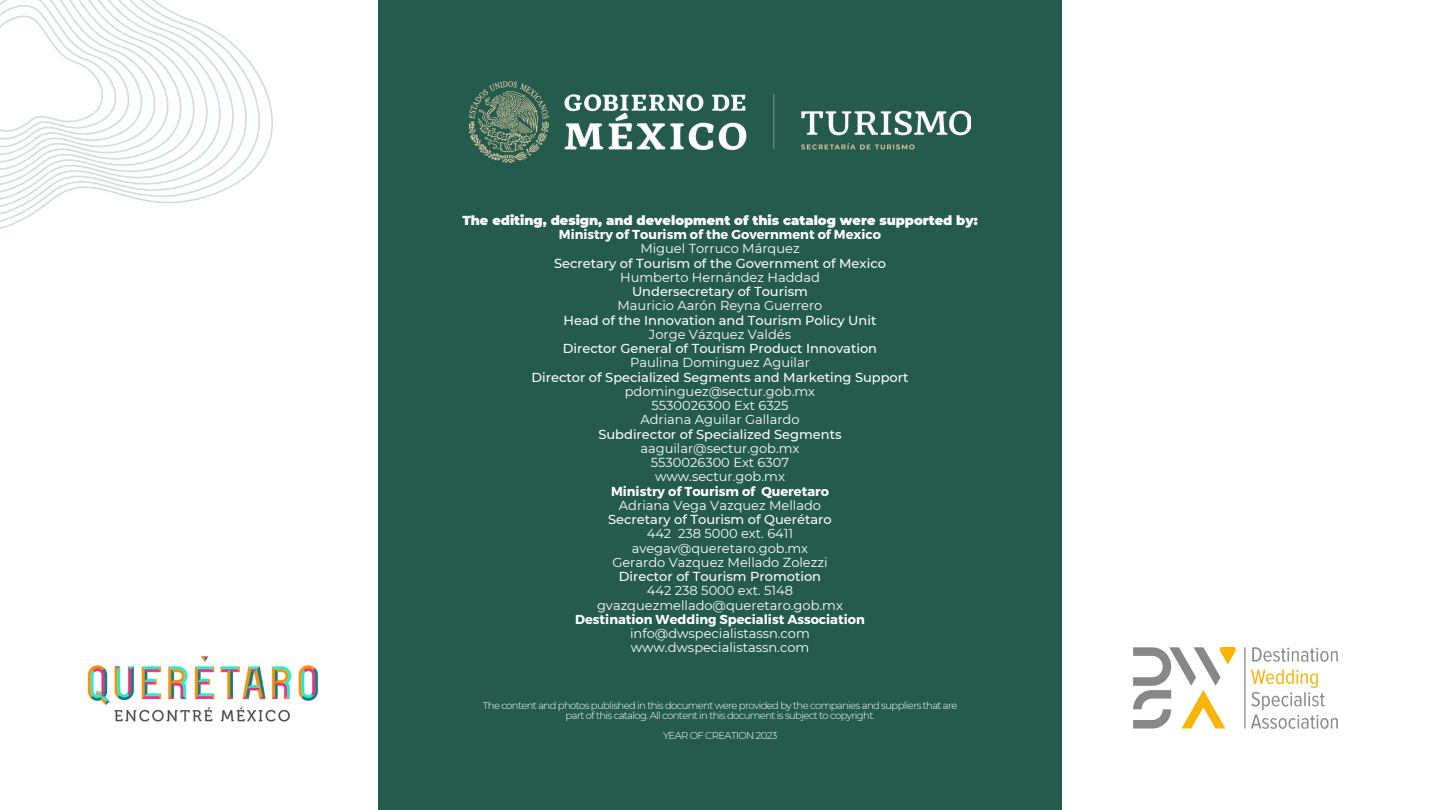
<style>
.page{position:relative;width:1440px;height:810px;background:#fff}
.page>*{position:absolute;margin:0;border:0;box-sizing:border-box;transform-origin:0 0}
.t1{font:13px "Montserrat";color:#fff}
.t2{font:500 13px "Montserrat";color:#fff}
.t3{font:700 13px "Montserrat";color:#fff}
.t4{font:900 13px "Montserrat";color:#fff}
.t5{font:300 10px/9.8px "Montserrat";letter-spacing:-.06em;color:#fff;text-align:center}
</style>
<div class="page">
<div style="left:378px;top:0;width:684px;height:810px;background:#245b4d"></div>
<img style="left:87px;top:656px;width:232px;height:66px">
<img style="left:469px;top:81px;width:501px;height:82px">
<svg style="left:0;top:0;width:273px;height:229px"></svg>
<img style="left:1133px;top:647px;width:205px;height:82px">
<p class="t4" style="left:462px;top:212px;width:517px">The editing, design, and development of this catalog were supported by:</p>
<p class="t3" style="left:559px;top:226px;width:324px">Ministry of Tourism of the Government of Mexico</p>
<p class="t1" style="left:640px;top:241px;width:161px">Miguel Torruco Márquez</p>
<p class="t2" style="left:554px;top:255px;width:334px">Secretary of Tourism of the Government of Mexico</p>
<p class="t1" style="left:620px;top:269px;width:201px">Humberto Hernández Haddad</p>
<p class="t2" style="left:632px;top:284px;width:177px">Undersecretary of Tourism</p>
<p class="t1" style="left:618px;top:298px;width:206px">Mauricio Aarón Reyna Guerrero</p>
<p class="t2" style="left:564px;top:312px;width:314px">Head of the Innovation and Tourism Policy Unit</p>
<p class="t1" style="left:649px;top:326px;width:144px">Jorge Vázquez Valdés</p>
<p class="t2" style="left:563px;top:341px;width:316px">Director General of Tourism Product Innovation</p>
<p class="t1" style="left:630px;top:355px;width:182px">Paulina Dominguez Aguilar</p>
<p class="t2" style="left:531px;top:369px;width:379px">Director of Specialized Segments and Marketing Support</p>
<p class="t1" style="left:625px;top:383px;width:192px">pdominguez@sectur.gob.mx</p>
<p class="t1" style="left:652px;top:398px;width:138px">5530026300 Ext 6325</p>
<p class="t1" style="left:640px;top:412px;width:161px">Adriana Aguilar Gallardo</p>
<p class="t2" style="left:598px;top:426px;width:245px">Subdirector of Specialized Segments</p>
<p class="t1" style="left:640px;top:440px;width:161px">aaguilar@sectur.gob.mx</p>
<p class="t1" style="left:651px;top:455px;width:140px">5530026300 Ext 6307</p>
<p class="t1" style="left:655px;top:469px;width:131px">www.sectur.gob.mx</p>
<p class="t3" style="left:611px;top:483px;width:219px">Ministry of Tourism of Queretaro</p>
<p class="t1" style="left:619px;top:497px;width:204px">Adriana Vega Vazquez Mellado</p>
<p class="t2" style="left:608px;top:512px;width:225px">Secretary of Tourism of Querétaro</p>
<p class="t1" style="left:647px;top:526px;width:148px">442 238 5000 ext. 6411</p>
<p class="t1" style="left:632px;top:540px;width:178px">avegav@queretaro.gob.mx</p>
<p class="t1" style="left:612px;top:554px;width:217px">Gerardo Vazquez Mellado Zolezzi</p>
<p class="t2" style="left:619px;top:569px;width:204px">Director of Tourism Promotion</p>
<p class="t1" style="left:647px;top:583px;width:148px">442 238 5000 ext. 5148</p>
<p class="t1" style="left:597px;top:597px;width:247px">gvazquezmellado@queretaro.gob.mx</p>
<p class="t3" style="left:575px;top:611px;width:291px">Destination Wedding Specialist Association</p>
<p class="t1" style="left:630px;top:626px;width:181px">info@dwspecialistassn.com</p>
<p class="t1" style="left:631px;top:640px;width:180px">www.dwspecialistassn.com</p>
<p class="t5" style="left:483px;top:701px;width:476px">The content and photos published in this document were provided by the companies and suppliers that are part of this catalog. All content in this document is subject to copyright.</p>
<p class="t5" style="left:663px;top:730px;width:116px">YEAR OF CREATION 2023</p>
</div>
